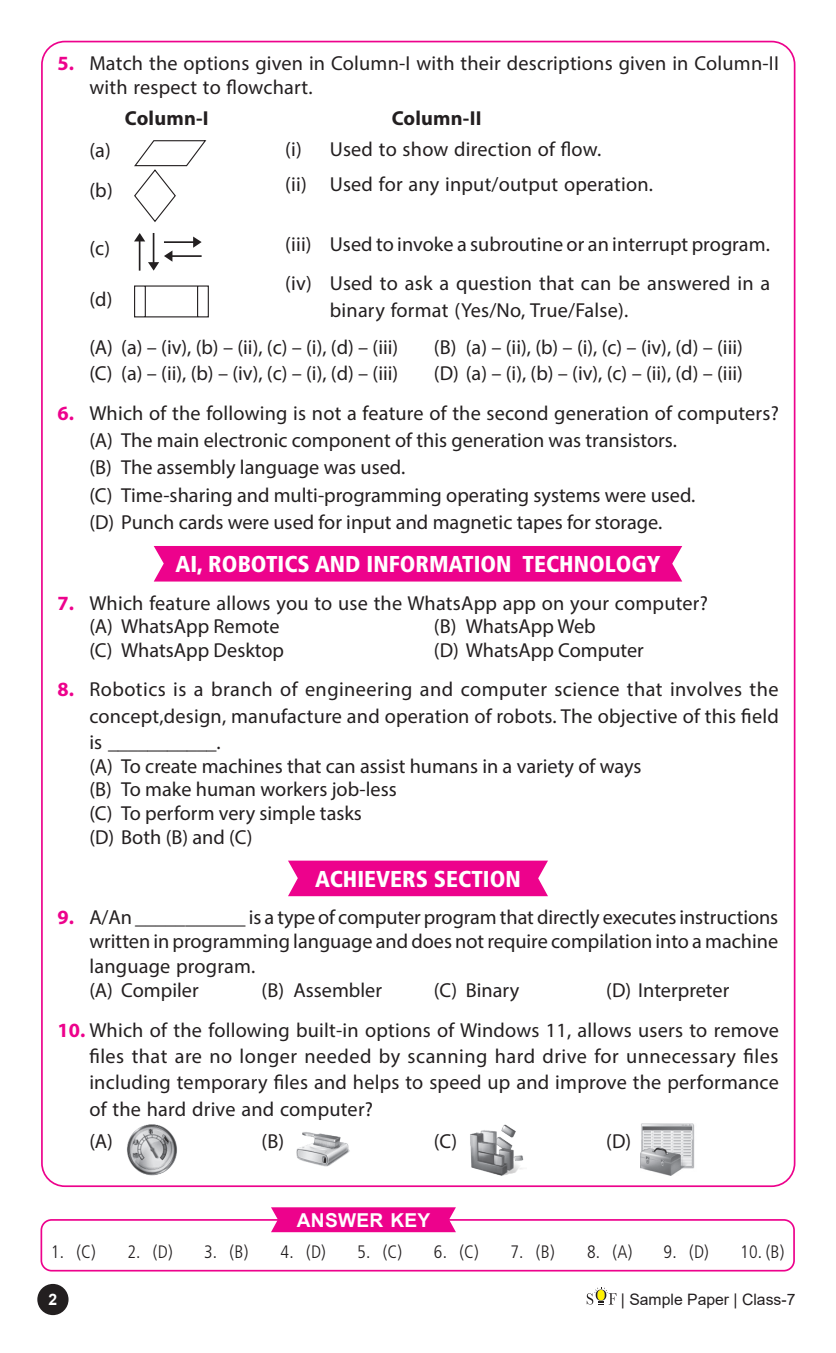
<style>
.page{position:relative;width:836px;height:1353px;background:#fff}
.page>*{position:absolute;margin:0;border:0;box-sizing:border-box;transform-origin:0 0}
.Sample_Paper_Heading{font:900 condensed 22.95px "Frutiger";color:#fff}
.Queation{font:20.25px/26.3px "Myriad Pro";letter-spacing:.01em;color:#231f20;text-align:justify}
._4-Option_with_line{font:20.25px "Myriad Pro";color:#231f20}
.t1{font:700 20.25px "Myriad Pro";letter-spacing:.01em;color:#231f20}
.t2{font:700 19.12px "Arial";letter-spacing:.015em;color:#fff}
.ANSWER_KEYS{font:300 condensed 18px "Frutiger";color:#231f20}
.t3{font:15.75px "Arial";color:#231f20}
.t4{font:700 15.75px "Arial";color:#fff}
.s1{font-weight:700;color:#ed028c}
</style>
<div class="page">
<svg style="left:134px;top:140px;width:73px;height:82px"></svg>
<svg style="left:134px;top:233px;width:11px;height:8px"></svg>
<hr style="left:139px;top:240px;width:1px;height:30px;background:#231f20">
<hr style="left:171px;top:255px;width:31px;height:2px;background:#231f20">
<svg style="left:148px;top:250px;width:24px;height:20px"></svg>
<hr style="left:153px;top:233px;width:1px;height:30px;background:#231f20">
<svg style="left:193px;top:236px;width:9px;height:12px"></svg>
<hr style="left:164px;top:241px;width:30px;height:2px;background:#231f20">
<svg style="left:134px;top:285px;width:75px;height:33px"></svg>
<div style="left:154px;top:546px;width:528px;height:35px;background:#ed028c"></div>
<div style="left:288px;top:860px;width:260px;height:36px;background:#ed028c"></div>
<img style="left:127px;top:1124px;width:50px;height:52px">
<img style="left:296px;top:1132px;width:54px;height:35px">
<img style="left:470px;top:1124px;width:54px;height:52px">
<img style="left:640px;top:1123px;width:55px;height:52px">
<div style="left:40px;top:1218px;width:754px;height:53px;border:2px solid #ed028c;border-radius:10px"></div>
<svg style="left:271px;top:1207px;width:185px;height:24px;background:#ed0d91"></svg>
<svg style="left:586px;top:1287px;width:30px;height:17px"></svg>
<div style="left:37px;top:1283px;width:32px;height:31px;background:#231f20;border-radius:50%"></div>
<p class="Queation" style="left:89px;top:51px;width:691px;line-height:23.8px;text-indent:-32px"><span class="s1">5.</span> Match the options given in Column-I with their descriptions given in Column-II with respect to flowchart.</p>
<p class="t1" style="left:125px;top:105px;width:85px">Column-I</p>
<p class="t1" style="left:391px;top:105px;width:91px">Column-II</p>
<p class="Queation" style="left:89px;top:137px;width:23px">(a)</p>
<p class="Queation" style="left:285px;top:136px;width:318px">(i) Used to show direction of flow.</p>
<p class="Queation" style="left:89px;top:177px;width:25px">(b)</p>
<p class="Queation" style="left:285px;top:171px;width:369px">(ii) Used for any input/output operation.</p>
<p class="Queation" style="left:89px;top:234px;width:23px">(c)</p>
<p class="Queation" style="left:285px;top:231px;width:486px">(iii) Used to invoke a subroutine or an interrupt program.</p>
<p class="Queation" style="left:89px;top:286px;width:25px">(d)</p>
<p class="Queation" style="left:330px;top:270px;width:442px;text-indent:-45px">(iv) Used to ask a question that can be answered in a binary format (Yes/No, True/False).</p>
<p class="_4-Option_with_line" style="left:89px;top:335px;width:310px">(A) (a) – (iv), (b) – (ii), (c) – (i), (d) – (iii)</p>
<p class="_4-Option_with_line" style="left:434px;top:335px;width:310px">(B) (a) – (ii), (b) – (i), (c) – (iv), (d) – (iii)</p>
<p class="_4-Option_with_line" style="left:89px;top:360px;width:310px">(C) (a) – (ii), (b) – (iv), (c) – (i), (d) – (iii)</p>
<p class="_4-Option_with_line" style="left:434px;top:360px;width:310px">(D) (a) – (i), (b) – (iv), (c) – (ii), (d) – (iii)</p>
<p class="Queation" style="left:57px;top:399px;width:723px"><span class="s1">6.</span> Which of the following is not a feature of the second generation of computers?</p>
<p class="_4-Option_with_line" style="left:89px;top:428px;width:589px">(A) The main electronic component of this generation was transistors.</p>
<p class="_4-Option_with_line" style="left:89px;top:455px;width:317px">(B) The assembly language was used.</p>
<p class="_4-Option_with_line" style="left:89px;top:482px;width:607px">(C) Time-sharing and multi-programming operating systems were used.</p>
<p class="_4-Option_with_line" style="left:89px;top:510px;width:574px">(D) Punch cards were used for input and magnetic tapes for storage.</p>
<p class="Sample_Paper_Heading" style="left:175px;top:550px;width:486px">AI, ROBOTICS AND INFORMATION TECHNOLOGY</p>
<p class="Queation" style="left:57px;top:589px;width:652px"><span class="s1">7.</span> Which feature allows you to use the WhatsApp app on your computer?</p>
<p class="_4-Option_with_line" style="left:89px;top:614px;width:192px">(A) WhatsApp Remote</p>
<p class="_4-Option_with_line" style="left:434px;top:614px;width:163px">(B) WhatsApp Web</p>
<p class="_4-Option_with_line" style="left:89px;top:637px;width:196px">(C) WhatsApp Desktop</p>
<p class="_4-Option_with_line" style="left:434px;top:637px;width:211px">(D) WhatsApp Computer</p>
<p class="Queation" style="left:89px;top:676px;width:691px;text-indent:-32px"><span class="s1">8.</span> Robotics is a branch of engineering and computer science that involves the concept,design, manufacture and operation of robots. The objective of this field is ___________.</p>
<p class="_4-Option_with_line" style="left:89px;top:753px;width:554px">(A) To create machines that can assist humans in a variety of ways</p>
<p class="_4-Option_with_line" style="left:89px;top:777px;width:309px">(B) To make human workers job-less</p>
<p class="_4-Option_with_line" style="left:89px;top:800px;width:274px">(C) To perform very simple tasks</p>
<p class="_4-Option_with_line" style="left:89px;top:824px;width:165px">(D) Both (B) and (C)</p>
<p class="Sample_Paper_Heading" style="left:315px;top:865px;width:207px">ACHIEVERS SECTION</p>
<p class="Queation" style="left:89px;top:904px;width:690px;line-height:24.5px;text-indent:-32px"><span class="s1">9.</span> A/An ___________ is a type of computer program that directly executes instructions written in programming language and does not require compilation into a machine language program.</p>
<p class="_4-Option_with_line" style="left:89px;top:978px;width:111px">(A) Compiler</p>
<p class="_4-Option_with_line" style="left:261px;top:978px;width:122px">(B) Assembler</p>
<p class="_4-Option_with_line" style="left:434px;top:978px;width:87px">(C) Binary</p>
<p class="_4-Option_with_line" style="left:606px;top:978px;width:124px">(D) Interpreter</p>
<p class="Queation" style="left:89px;top:1016px;width:691px;text-indent:-32px"><span class="s1">10.</span> Which of the following built-in options of Windows 11, allows users to remove files that are no longer needed by scanning hard drive for unnecessary files including temporary files and helps to speed up and improve the performance of the hard drive and computer?</p>
<p class="_4-Option_with_line" style="left:89px;top:1128px;width:25px">(A)</p>
<p class="_4-Option_with_line" style="left:262px;top:1128px;width:24px">(B)</p>
<p class="_4-Option_with_line" style="left:434px;top:1128px;width:25px">(C)</p>
<p class="_4-Option_with_line" style="left:606px;top:1128px;width:26px">(D)</p>
<p class="t2" style="left:297px;top:1206px;width:135px">ANSWER KEY</p>
<p class="ANSWER_KEYS" style="left:51px;top:1241px;width:47px">1. (C)</p>
<p class="ANSWER_KEYS" style="left:127px;top:1241px;width:47px">2. (D)</p>
<p class="ANSWER_KEYS" style="left:204px;top:1241px;width:46px">3. (B)</p>
<p class="ANSWER_KEYS" style="left:280px;top:1241px;width:47px">4. (D)</p>
<p class="ANSWER_KEYS" style="left:357px;top:1241px;width:47px">5. (C)</p>
<p class="ANSWER_KEYS" style="left:434px;top:1241px;width:47px">6. (C)</p>
<p class="ANSWER_KEYS" style="left:510px;top:1241px;width:46px">7. (B)</p>
<p class="ANSWER_KEYS" style="left:587px;top:1241px;width:47px">8. (A)</p>
<p class="ANSWER_KEYS" style="left:663px;top:1241px;width:47px">9. (D)</p>
<p class="ANSWER_KEYS" style="left:740px;top:1241px;width:46px">10. (B)</p>
<p class="t4" style="left:49px;top:1288px;width:10px">2</p>
<p class="t3" style="left:621px;top:1287px;width:176px">| Sample Paper | Class-7</p>
</div>
